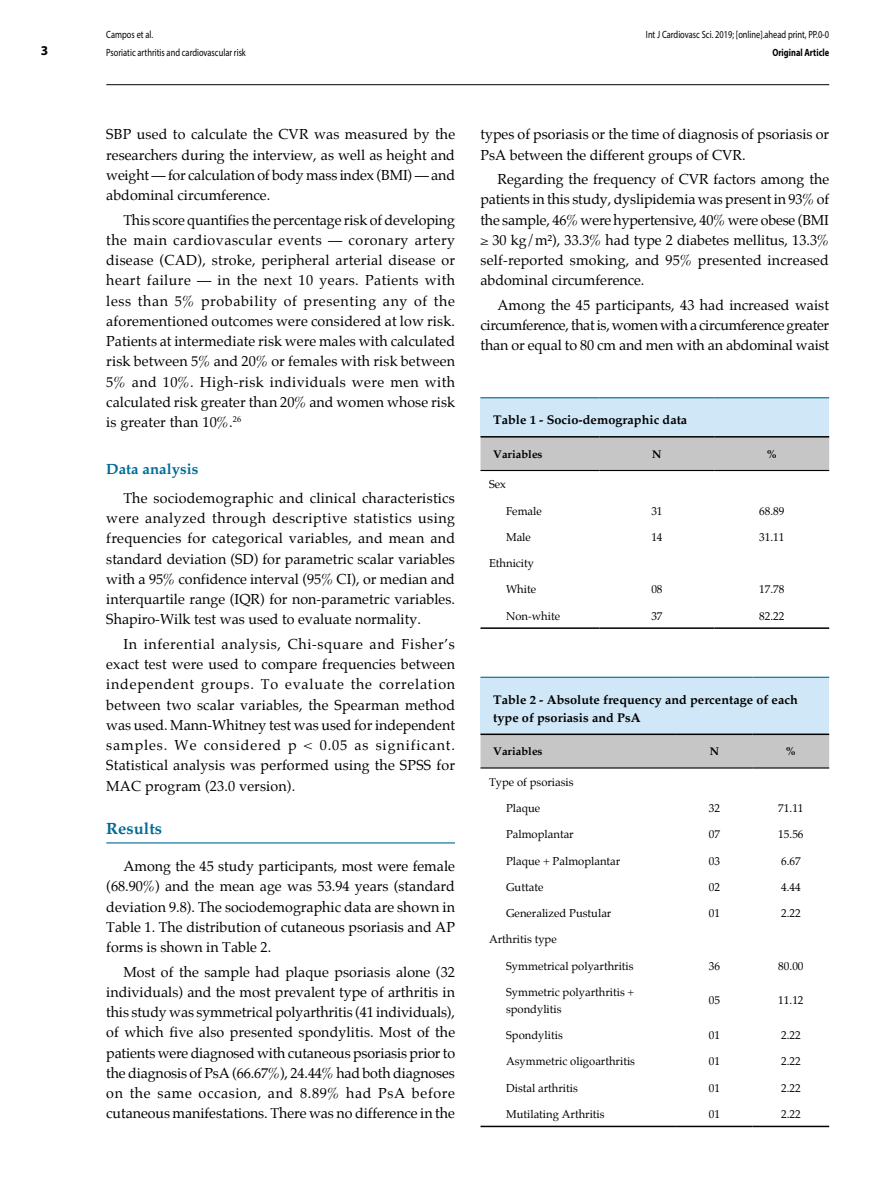
<style>
.page{position:relative;width:893px;height:1191px;background:#fff}
.page>*{position:absolute;margin:0;border:0;box-sizing:border-box;transform-origin:0 0}
.t1{font:700 16.5px "Palatino";color:#006c95}
.t2{font:700 15px "Palatino";color:#006c95}
.t3{font:14.25px/20.2px "Palatino";color:#000;text-align:justify}
.t4{font:700 13.5px "Myriad Pro";color:#000}
.t5{font:700 12.75px/18px "Palatino";color:#000}
.t6{font:11.25px/16.8px "Palatino";color:#000}
.t7{font:700 11.25px "Palatino";color:#000}
.t8{font:10.5px/18px "Myriad Pro";color:#000;scale:.8 1}
.t9{font:700 10.5px "Myriad Pro";color:#000;scale:.8 1}
</style>
<div class="page">
<hr style="left:106px;top:84px;width:723px;height:1px;background:#000">
<div style="left:480px;top:398px;width:349px;height:39px;background:#cfe7f6"></div>
<div style="left:480px;top:437px;width:349px;height:33px;background:#c6c6c6"></div>
<hr style="left:480px;top:627px;width:120px;height:2px;background:#000">
<hr style="left:600px;top:627px;width:114px;height:2px;background:#000">
<hr style="left:714px;top:627px;width:115px;height:2px;background:#000">
<hr style="left:480px;top:470px;width:120px;height:1px;background:#000">
<hr style="left:600px;top:470px;width:114px;height:1px;background:#000">
<hr style="left:714px;top:470px;width:115px;height:1px;background:#000">
<hr style="left:480px;top:397px;width:120px;height:1px;background:#006c95">
<hr style="left:600px;top:397px;width:114px;height:1px;background:#006c95">
<hr style="left:714px;top:397px;width:115px;height:1px;background:#006c95">
<hr style="left:480px;top:436px;width:120px;height:1px;background:#000">
<hr style="left:600px;top:436px;width:114px;height:1px;background:#000">
<hr style="left:714px;top:436px;width:115px;height:1px;background:#000">
<div style="left:480px;top:677px;width:349px;height:57px;background:#cfe7f6"></div>
<div style="left:480px;top:735px;width:349px;height:32px;background:#c6c6c6"></div>
<hr style="left:480px;top:1125px;width:196px;height:2px;background:#000">
<hr style="left:676px;top:1125px;width:77px;height:2px;background:#000">
<hr style="left:753px;top:1125px;width:76px;height:2px;background:#000">
<hr style="left:480px;top:767px;width:196px;height:1px;background:#000">
<hr style="left:676px;top:767px;width:77px;height:1px;background:#000">
<hr style="left:753px;top:767px;width:76px;height:1px;background:#000">
<hr style="left:480px;top:676px;width:196px;height:2px;background:#006c95">
<hr style="left:676px;top:676px;width:77px;height:2px;background:#006c95">
<hr style="left:753px;top:676px;width:76px;height:2px;background:#006c95">
<hr style="left:480px;top:733px;width:196px;height:2px;background:#000">
<hr style="left:676px;top:733px;width:77px;height:2px;background:#000">
<hr style="left:753px;top:733px;width:76px;height:2px;background:#000">
<hr style="left:106px;top:842px;width:349px;height:1px;background:#006c95">
<p class="t4" style="left:41px;top:42px;width:9px">3</p>
<p class="t8" style="left:106px;top:25px;width:176px">Campos et al.<br>Psoriatic arthritis and cardiovascular risk</p>
<p class="t8" style="left:646px;top:25px;width:231px">Int J Cardiovasc Sci. 2019; [online].ahead print, PP.0-0</p>
<p class="t9" style="left:772px;top:45px;width:73px">Original Article</p>
<p class="t3" style="left:106px;top:125px;width:350px">SBP used to calculate the CVR was measured by the researchers during the interview, as well as height and weight — for calculation of body mass index (BMI) — and abdominal circumference.</p>
<p class="t3" style="left:106px;top:210px;width:350px;text-indent:17px">This score quantifies the percentage risk of developing the main cardiovascular events — coronary artery disease (CAD), stroke, peripheral arterial disease or heart failure — in the next 10 years. Patients with less than 5% probability of presenting any of the aforementioned outcomes were considered at low risk.<br>Patients at intermediate risk were males with calculated risk between 5% and 20% or females with risk between 5% and 10%. High-risk individuals were men with calculated risk greater than 20% and women whose risk is greater than 10%.<sup>26</sup></p>
<p class="t2" style="left:106px;top:460px;width:94px">Data analysis</p>
<p class="t3" style="left:106px;top:488px;width:350px;text-indent:17px">The sociodemographic and clinical characteristics were analyzed through descriptive statistics using frequencies for categorical variables, and mean and standard deviation (SD) for parametric scalar variables with a 95% confidence interval (95% CI), or median and interquartile range (IQR) for non-parametric variables.<br>Shapiro-Wilk test was used to evaluate normality.</p>
<p class="t3" style="left:106px;top:634px;width:350px;text-indent:17px">In inferential analysis, Chi-square and Fisher’s exact test were used to compare frequencies between independent groups. To evaluate the correlation between two scalar variables, the Spearman method was used. Mann-Whitney test was used for independent samples. We considered p &lt; 0.05 as significant.<br>Statistical analysis was performed using the SPSS for MAC program (23.0 version).</p>
<p class="t1" style="left:106px;top:818px;width:57px">Results</p>
<p class="t3" style="left:106px;top:856px;width:350px;text-indent:17px">Among the 45 study participants, most were female (68.90%) and the mean age was 53.94 years (standard deviation 9.8). The sociodemographic data are shown in Table 1. The distribution of cutaneous psoriasis and AP forms is shown in Table 2.</p>
<p class="t3" style="left:106px;top:962px;width:350px;text-indent:17px">Most of the sample had plaque psoriasis alone (32 individuals) and the most prevalent type of arthritis in this study was symmetrical polyarthritis (41 individuals), of which five also presented spondylitis. Most of the patients were diagnosed with cutaneous psoriasis prior to the diagnosis of PsA (66.67%), 24.44% had both diagnoses on the same occasion, and 8.89% had PsA before cutaneous manifestations. There was no difference in the</p>
<p class="t3" style="left:480px;top:125px;width:350px">types of psoriasis or the time of diagnosis of psoriasis or<br>PsA between the different groups of CVR.</p>
<p class="t3" style="left:480px;top:169px;width:350px;text-indent:17px">Regarding the frequency of CVR factors among the patients in this study, dyslipidemia was present in 93% of the sample, 46% were hypertensive, 40% were obese (BMI ≥ 30 kg/m²), 33.3% had type 2 diabetes mellitus, 13.3% self-reported smoking, and 95% presented increased abdominal circumference.</p>
<p class="t3" style="left:480px;top:295px;width:350px;text-indent:17px">Among the 45 participants, 43 had increased waist circumference, that is, women with a circumference greater than or equal to 80 cm and men with an abdominal waist</p>
<p class="t5" style="left:493px;top:411px;width:196px">Table 1 - Socio-demographic data</p>
<p class="t7" style="left:493px;top:447px;width:51px">Variables</p>
<p class="t7" style="left:652px;top:447px;width:11px">N</p>
<p class="t7" style="left:767px;top:447px;width:12px">%</p>
<p class="t6" style="left:489px;top:476px;width:19px">Sex</p>
<p class="t6" style="left:506px;top:502px;width:37px">Female</p>
<p class="t6" style="left:651px;top:502px;width:13px">31</p>
<p class="t6" style="left:759px;top:502px;width:27px">68.89</p>
<p class="t6" style="left:506px;top:529px;width:26px">Male</p>
<p class="t6" style="left:651px;top:529px;width:13px">14</p>
<p class="t6" style="left:759px;top:529px;width:27px">31.11</p>
<p class="t6" style="left:489px;top:555px;width:47px">Ethnicity</p>
<p class="t6" style="left:506px;top:581px;width:32px">White</p>
<p class="t6" style="left:651px;top:581px;width:13px">08</p>
<p class="t6" style="left:759px;top:581px;width:27px">17.78</p>
<p class="t6" style="left:506px;top:607px;width:56px">Non-white</p>
<p class="t6" style="left:651px;top:607px;width:13px">37</p>
<p class="t6" style="left:759px;top:607px;width:27px">82.22</p>
<p class="t5" style="left:493px;top:690px;width:306px">Table 2 - Absolute frequency and percentage of each type of psoriasis and PsA</p>
<p class="t7" style="left:493px;top:745px;width:51px">Variables</p>
<p class="t7" style="left:710px;top:745px;width:11px">N</p>
<p class="t7" style="left:786px;top:745px;width:12px">%</p>
<p class="t6" style="left:489px;top:773px;width:86px">Type of psoriasis</p>
<p class="t6" style="left:506px;top:800px;width:36px">Plaque</p>
<p class="t6" style="left:709px;top:800px;width:13px">32</p>
<p class="t6" style="left:778px;top:800px;width:27px">71.11</p>
<p class="t6" style="left:506px;top:826px;width:69px">Palmoplantar</p>
<p class="t6" style="left:709px;top:826px;width:13px">07</p>
<p class="t6" style="left:778px;top:826px;width:27px">15.56</p>
<p class="t6" style="left:506px;top:852px;width:116px">Plaque + Palmoplantar</p>
<p class="t6" style="left:709px;top:852px;width:13px">03</p>
<p class="t6" style="left:781px;top:852px;width:21px">6.67</p>
<p class="t6" style="left:506px;top:879px;width:39px">Guttate</p>
<p class="t6" style="left:709px;top:879px;width:13px">02</p>
<p class="t6" style="left:781px;top:879px;width:21px">4.44</p>
<p class="t6" style="left:506px;top:905px;width:107px">Generalized Pustular</p>
<p class="t6" style="left:709px;top:905px;width:13px">01</p>
<p class="t6" style="left:781px;top:905px;width:21px">2.22</p>
<p class="t6" style="left:489px;top:931px;width:69px">Arthritis type</p>
<p class="t6" style="left:506px;top:957px;width:129px">Symmetrical polyarthritis</p>
<p class="t6" style="left:709px;top:957px;width:13px">36</p>
<p class="t6" style="left:778px;top:957px;width:27px">80.00</p>
<p class="t6" style="left:506px;top:984px;width:130px">Symmetric polyarthritis + spondylitis</p>
<p class="t6" style="left:709px;top:992px;width:13px">05</p>
<p class="t6" style="left:778px;top:992px;width:27px">11.12</p>
<p class="t6" style="left:506px;top:1027px;width:58px">Spondylitis</p>
<p class="t6" style="left:709px;top:1027px;width:13px">01</p>
<p class="t6" style="left:781px;top:1027px;width:21px">2.22</p>
<p class="t6" style="left:506px;top:1053px;width:131px">Asymmetric oligoarthritis</p>
<p class="t6" style="left:709px;top:1053px;width:13px">01</p>
<p class="t6" style="left:781px;top:1053px;width:21px">2.22</p>
<p class="t6" style="left:506px;top:1079px;width:73px">Distal arthritis</p>
<p class="t6" style="left:709px;top:1079px;width:13px">01</p>
<p class="t6" style="left:781px;top:1079px;width:21px">2.22</p>
<p class="t6" style="left:506px;top:1106px;width:100px">Mutilating Arthritis</p>
<p class="t6" style="left:709px;top:1106px;width:13px">01</p>
<p class="t6" style="left:781px;top:1106px;width:21px">2.22</p>
</div>
